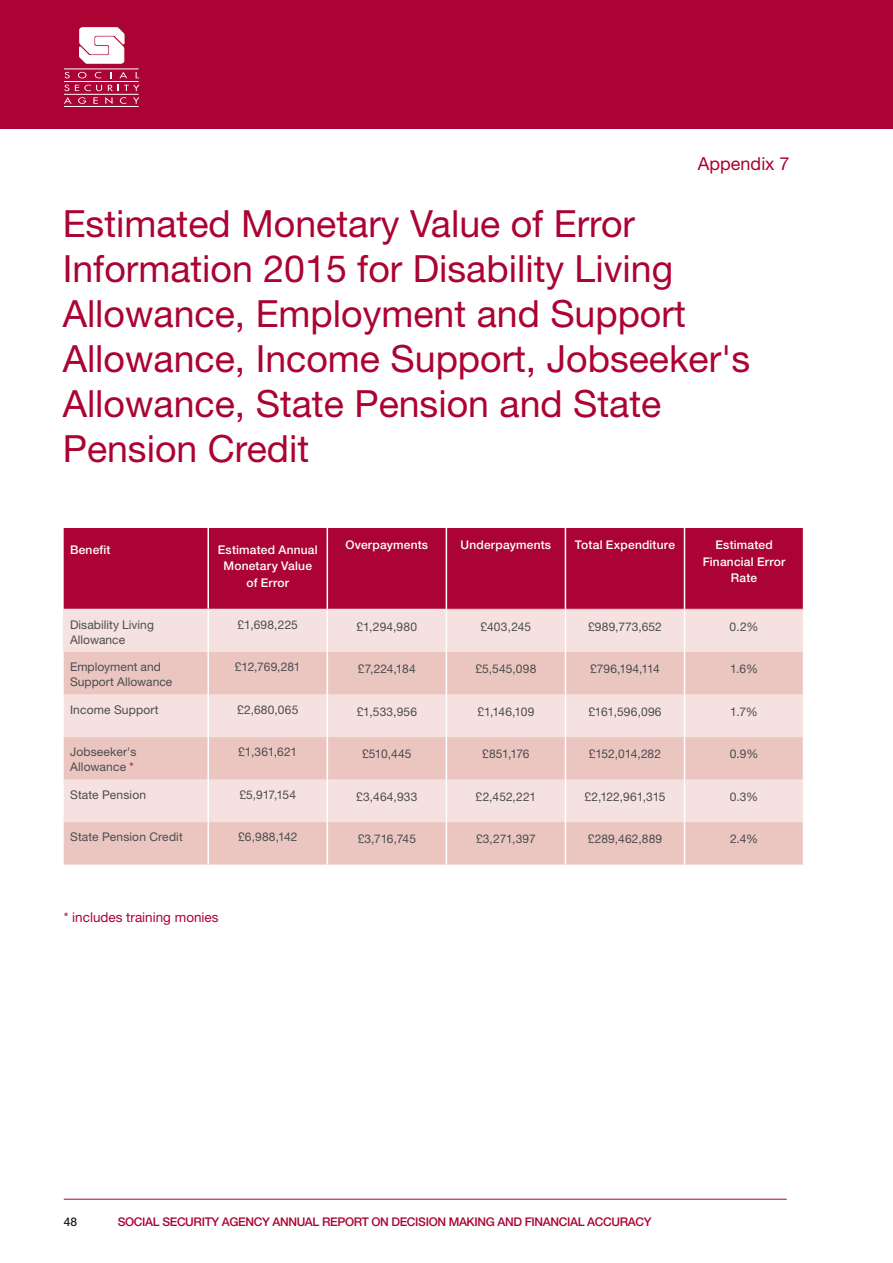
<style>
.page{position:relative;width:893px;height:1263px;background:#fff}
.page>*{position:absolute;margin:0;border:0;box-sizing:border-box;transform-origin:0 0}
.t1{font:37.5px/45px "Helvetica Neue LT Std";color:#ab0333}
.t2{font:18px "Helvetica Neue LT Std";color:#ab0333}
.t3{font:13.5px "Helvetica Neue LT Std";color:#ab0333}
.t4{font:12px/15px "Helvetica Neue LT Std";letter-spacing:.01em;color:#4b4c4d}
.t5{font:500 12px/16.5px "Helvetica Neue LT Std";letter-spacing:.015em;color:#fff;text-align:center}
.t6{font:500 12px "Helvetica Neue LT Std";letter-spacing:-.03em;color:#ab0333}
.t7{font:12px "Helvetica Neue LT Std";letter-spacing:-.02em;color:#4b4c4d}
.t8{font:12px "Helvetica Neue LT Std";letter-spacing:-.01em;color:#4b4c4d}
.t9{font:500 12px "Helvetica Neue LT Std";color:#231f20}
.s1{color:#ab0333}
</style>
<div class="page">
<div style="left:0;top:0;width:893px;height:128px;background:#ab0333"></div>
<svg style="left:79px;top:28px;width:45px;height:35px;background:#f8ebef"></svg>
<svg style="left:64px;top:97px;width:8px;height:7px"></svg>
<svg style="left:78px;top:97px;width:8px;height:7px"></svg>
<svg style="left:93px;top:97px;width:5px;height:7px"></svg>
<svg style="left:105px;top:97px;width:8px;height:7px"></svg>
<svg style="left:120px;top:97px;width:6px;height:7px"></svg>
<svg style="left:133px;top:97px;width:6px;height:7px"></svg>
<svg style="left:64px;top:85px;width:5px;height:6px"></svg>
<svg style="left:75px;top:85px;width:27px;height:6px"></svg>
<svg style="left:108px;top:85px;width:31px;height:6px"></svg>
<svg style="left:65px;top:72px;width:5px;height:6px"></svg>
<svg style="left:78px;top:72px;width:9px;height:6px"></svg>
<svg style="left:95px;top:72px;width:6px;height:6px"></svg>
<svg style="left:119px;top:72px;width:8px;height:6px"></svg>
<hr style="left:64px;top:69px;width:75px;height:1px;background:#fff">
<hr style="left:64px;top:106px;width:75px;height:1px;background:#fff">
<hr style="left:64px;top:81px;width:75px;height:1px;background:#fff">
<hr style="left:64px;top:94px;width:75px;height:1px;background:#fff">
<hr style="left:64px;top:1199px;width:723px;height:1px;background:#ab0333">
<div style="left:64px;top:528px;width:739px;height:81px;background:#ab0333"></div>
<div style="left:64px;top:610px;width:739px;height:42px;background:#f5e1df"></div>
<svg style="left:64px;top:652px;width:739px;height:213px;background:#efd1cd"></svg>
<hr style="left:207px;top:528px;width:2px;height:81px;background:#fff">
<hr style="left:63px;top:609px;width:145px;height:1px;background:#f5e1df">
<hr style="left:63px;top:610px;width:1px;height:42px;background:#f5e1df">
<hr style="left:208px;top:609px;width:119px;height:1px;background:#f5e1df">
<hr style="left:328px;top:609px;width:118px;height:1px;background:#f5e1df">
<hr style="left:447px;top:609px;width:118px;height:1px;background:#ebc6c1">
<hr style="left:566px;top:609px;width:118px;height:1px;background:#ebc6c1">
<hr style="left:685px;top:609px;width:118px;height:1px;background:#ebc6c1">
<hr style="left:207px;top:610px;width:2px;height:42px;background:#fff">
<hr style="left:207px;top:652px;width:2px;height:42px;background:#fff">
<hr style="left:207px;top:694px;width:2px;height:43px;background:#fff">
<hr style="left:207px;top:737px;width:2px;height:42px;background:#fff">
<hr style="left:207px;top:779px;width:2px;height:43px;background:#fff">
<hr style="left:207px;top:822px;width:2px;height:43px;background:#fff">
<hr style="left:327px;top:528px;width:1px;height:81px;background:#fff">
<hr style="left:446px;top:528px;width:1px;height:81px;background:#fff">
<hr style="left:565px;top:528px;width:1px;height:81px;background:#fff">
<hr style="left:684px;top:528px;width:1px;height:81px;background:#fff">
<hr style="left:327px;top:609px;width:1px;height:43px;background:#fff">
<hr style="left:446px;top:609px;width:1px;height:43px;background:#fff">
<hr style="left:565px;top:609px;width:1px;height:43px;background:#fff">
<hr style="left:684px;top:609px;width:1px;height:43px;background:#fff">
<hr style="left:327px;top:652px;width:1px;height:42px;background:#fff">
<hr style="left:446px;top:652px;width:1px;height:42px;background:#fff">
<hr style="left:565px;top:652px;width:1px;height:42px;background:#fff">
<hr style="left:684px;top:652px;width:1px;height:42px;background:#fff">
<hr style="left:327px;top:694px;width:1px;height:43px;background:#fff">
<hr style="left:446px;top:694px;width:1px;height:43px;background:#fff">
<hr style="left:565px;top:694px;width:1px;height:43px;background:#fff">
<hr style="left:684px;top:694px;width:1px;height:43px;background:#fff">
<hr style="left:327px;top:737px;width:1px;height:42px;background:#fff">
<hr style="left:446px;top:737px;width:1px;height:42px;background:#fff">
<hr style="left:565px;top:737px;width:1px;height:42px;background:#fff">
<hr style="left:684px;top:737px;width:1px;height:42px;background:#fff">
<hr style="left:327px;top:779px;width:1px;height:43px;background:#fff">
<hr style="left:446px;top:779px;width:1px;height:43px;background:#fff">
<hr style="left:565px;top:779px;width:1px;height:43px;background:#fff">
<hr style="left:684px;top:779px;width:1px;height:43px;background:#fff">
<hr style="left:327px;top:822px;width:1px;height:43px;background:#fff">
<hr style="left:446px;top:822px;width:1px;height:43px;background:#fff">
<hr style="left:565px;top:822px;width:1px;height:43px;background:#fff">
<hr style="left:684px;top:822px;width:1px;height:43px;background:#fff">
<h2 class="t2" style="left:698px;top:153px;width:93px">Appendix 7</h2>
<h1 class="t1" style="left:63px;top:200px;width:689px">Estimated Monetary Value of Error Information 2015 for Disability Living Allowance, Employment and Support Allowance, Income Support, Jobseeker's Allowance, State Pension and State Pension Credit</h1>
<p class="t5" style="left:70px;top:541px;width:42px">Benefit</p>
<p class="t5" style="left:218px;top:541px;width:101px">Estimated Annual<br>Monetary Value of Error</p>
<p class="t5" style="left:345px;top:537px;width:84px">Overpayments</p>
<p class="t5" style="left:461px;top:537px;width:92px">Underpayments</p>
<p class="t5" style="left:575px;top:537px;width:102px">Total Expenditure</p>
<p class="t5" style="left:703px;top:537px;width:84px">Estimated<br>Financial Error<br>Rate</p>
<p class="t4" style="left:70px;top:617px;width:85px">Disability Living<br>Allowance</p>
<p class="t4" style="left:238px;top:617px;width:62px">£1,698,225</p>
<p class="t4" style="left:357px;top:619px;width:62px">£1,294,980</p>
<p class="t4" style="left:481px;top:619px;width:52px">£403,245</p>
<p class="t4" style="left:588px;top:619px;width:75px">£989,773,652</p>
<p class="t4" style="left:730px;top:619px;width:30px">0.2%</p>
<p class="t4" style="left:70px;top:659px;width:104px">Employment and<br>Support Allowance</p>
<p class="t4" style="left:235px;top:659px;width:67px">£12,769,281</p>
<p class="t4" style="left:358px;top:661px;width:59px">£7,224,184</p>
<p class="t4" style="left:475px;top:661px;width:63px">£5,545,098</p>
<p class="t7" style="left:590px;top:662px;width:71px">£796,194,114</p>
<p class="t4" style="left:730px;top:661px;width:29px">1.6%</p>
<p class="t4" style="left:70px;top:702px;width:90px">Income Support</p>
<p class="t4" style="left:237px;top:702px;width:63px">£2,680,065</p>
<p class="t4" style="left:357px;top:704px;width:62px">£1,533,956</p>
<p class="t4" style="left:477px;top:704px;width:58px">£1,146,109</p>
<p class="t4" style="left:588px;top:704px;width:75px">£161,596,096</p>
<p class="t4" style="left:730px;top:704px;width:29px">1.7%</p>
<p class="t4" style="left:70px;top:744px;width:68px">Jobseeker's<br>Allowance <span class="s1">*</span></p>
<p class="t4" style="left:238px;top:744px;width:60px">£1,361,621</p>
<p class="t4" style="left:362px;top:746px;width:51px">£510,445</p>
<p class="t4" style="left:482px;top:746px;width:49px">£851,176</p>
<p class="t8" style="left:589px;top:747px;width:74px">£152,014,282</p>
<p class="t4" style="left:730px;top:746px;width:30px">0.9%</p>
<p class="t4" style="left:70px;top:787px;width:78px">State Pension</p>
<p class="t4" style="left:239px;top:787px;width:58px">£5,917,154</p>
<p class="t4" style="left:356px;top:789px;width:63px">£3,464,933</p>
<p class="t4" style="left:476px;top:789px;width:62px">£2,452,221</p>
<p class="t7" style="left:584px;top:789px;width:83px">£2,122,961,315</p>
<p class="t4" style="left:730px;top:789px;width:30px">0.3%</p>
<p class="t4" style="left:70px;top:829px;width:114px">State Pension Credit</p>
<p class="t4" style="left:238px;top:829px;width:61px">£6,988,142</p>
<p class="t4" style="left:358px;top:831px;width:60px">£3,716,745</p>
<p class="t4" style="left:476px;top:831px;width:61px">£3,271,397</p>
<p class="t4" style="left:588px;top:831px;width:76px">£289,462,889</p>
<p class="t4" style="left:730px;top:831px;width:29px">2.4%</p>
<p class="t3" style="left:64px;top:909px;width:156px">* includes training monies</p>
<p class="t9" style="left:64px;top:1214px;width:15px">48</p>
<p class="t6" style="left:118px;top:1214px;width:535px">SOCIAL SECURITY AGENCY ANNUAL REPORT ON DECISION MAKING AND FINANCIAL ACCURACY</p>
</div>
